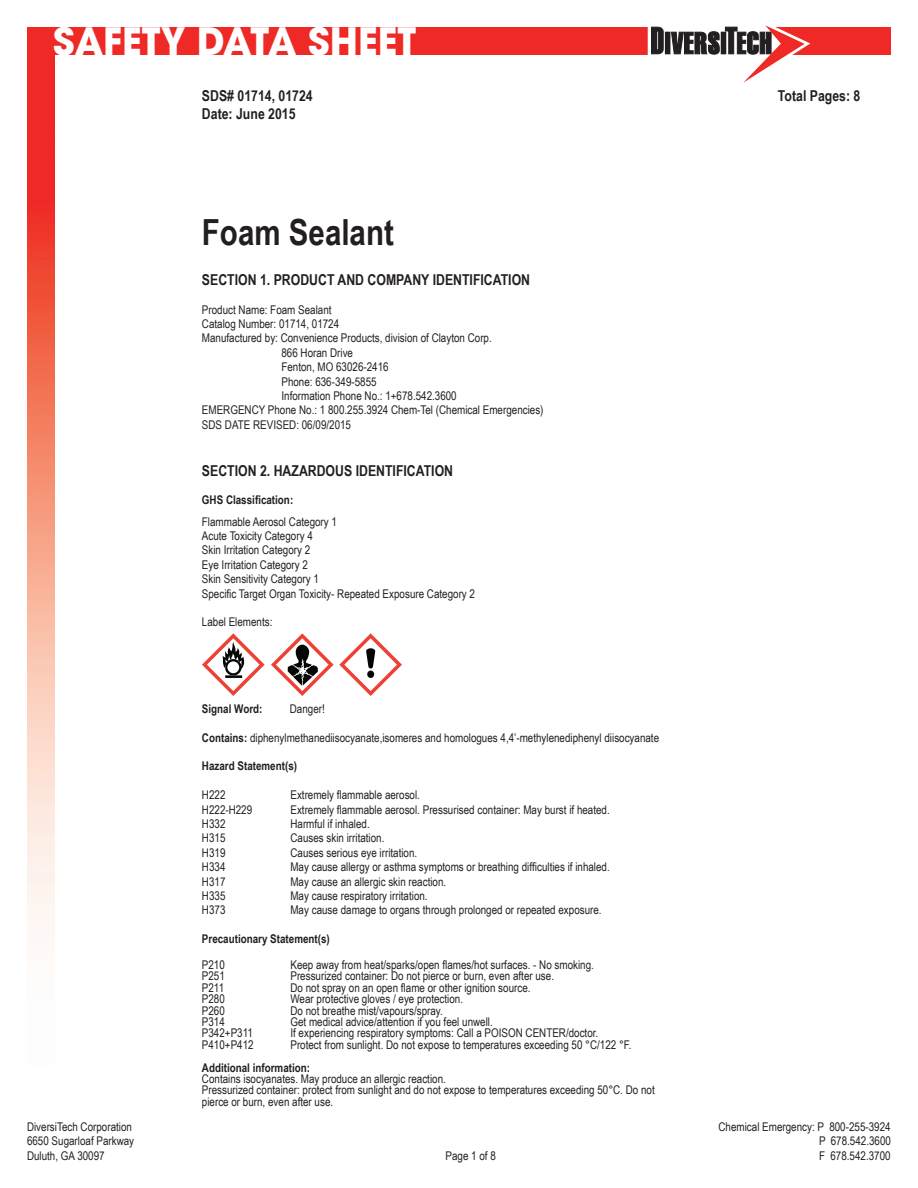
<style>
.page{position:relative;width:918px;height:1188px;background:#fff}
.page>*{position:absolute;margin:0;border:0;box-sizing:border-box;transform-origin:0 0}
.t1{font:700 37.5px "ITC Avant Garde Std";color:#fff}
.t2{font:700 36px "Arial Narrow";color:#231f20}
.t3{font:700 15px "Arial Narrow";color:#231f20}
.t4{font:12px/14.4px "Arial Narrow";color:#231f20}
.t5{font:700 12px "Arial Narrow";color:#231f20}
.s1{font-weight:700}
</style>
<div class="page">
<div style="left:27px;top:27px;width:864px;height:27px;background:#ee2926"></div>
<img style="left:27px;top:54px;width:27px;height:873px">
<svg style="left:648px;top:25px;width:162px;height:58px"></svg>
<svg style="left:271px;top:633px;width:131px;height:63px"></svg>
<svg style="left:202px;top:633px;width:63px;height:63px"></svg>
<h1 class="t1" style="left:53px;top:16px;width:365px">SAFETY DATA SHEET</h1>
<p class="t3" style="left:202px;top:85px;width:112px">SDS# 01714, 01724</p>
<p class="t3" style="left:778px;top:85px;width:84px">Total Pages: 8</p>
<p class="t3" style="left:202px;top:103px;width:95px">Date: June 2015</p>
<h2 class="t2" style="left:202px;top:205px;width:193px">Foam Sealant</h2>
<p class="t3" style="left:202px;top:268px;width:330px">SECTION 1. PRODUCT AND COMPANY IDENTIFICATION</p>
<p class="t4" style="left:202px;top:302px;width:131px">Product Name: Foam Sealant</p>
<p class="t4" style="left:202px;top:316px;width:139px">Catalog Number: 01714, 01724</p>
<p class="t4" style="left:202px;top:331px;width:291px">Manufactured by: Convenience Products, division of Clayton Corp.</p>
<p class="t4" style="left:281px;top:345px;width:73px">866 Horan Drive</p>
<p class="t4" style="left:281px;top:359px;width:109px">Fenton, MO 63026-2416</p>
<p class="t4" style="left:281px;top:374px;width:97px">Phone: 636-349-5855</p>
<p class="t4" style="left:281px;top:388px;width:177px">Information Phone No.: 1+678.542.3600</p>
<p class="t4" style="left:202px;top:403px;width:343px">EMERGENCY Phone No.: 1 800.255.3924 Chem-Tel (Chemical Emergencies)</p>
<p class="t4" style="left:202px;top:417px;width:151px">SDS DATE REVISED: 06/09/2015</p>
<p class="t3" style="left:202px;top:459px;width:253px">SECTION 2. HAZARDOUS IDENTIFICATION</p>
<p class="t5" style="left:202px;top:491px;width:93px">GHS Classification:</p>
<p class="t4" style="left:202px;top:514px;width:275px">Flammable Aerosol Category 1<br>Acute Toxicity Category 4<br>Skin Irritation Category 2<br>Eye Irritation Category 2<br>Skin Sensitivity Category 1<br>Specific Target Organ Toxicity- Repeated Exposure Category 2</p>
<p class="t4" style="left:202px;top:614px;width:72px">Label Elements:</p>
<p class="t5" style="left:202px;top:699px;width:62px">Signal Word:</p>
<p class="t4" style="left:290px;top:701px;width:37px">Danger!</p>
<p class="t4" style="left:202px;top:730px;width:459px"><span class="s1">Contains:</span> diphenylmethanediisocyanate,isomeres and homologues 4,4’-methylenediphenyl diisocyanate</p>
<p class="t5" style="left:202px;top:757px;width:97px">Hazard Statement(s)</p>
<p class="t4" style="left:202px;top:787px;width:25px">H222</p>
<p class="t4" style="left:290px;top:787px;width:131px">Extremely flammable aerosol.</p>
<p class="t4" style="left:202px;top:802px;width:52px">H222-H229</p>
<p class="t4" style="left:290px;top:802px;width:321px">Extremely flammable aerosol. Pressurised container: May burst if heated.</p>
<p class="t4" style="left:202px;top:816px;width:25px">H332</p>
<p class="t4" style="left:290px;top:816px;width:81px">Harmful if inhaled.</p>
<p class="t4" style="left:202px;top:830px;width:25px">H315</p>
<p class="t4" style="left:290px;top:830px;width:96px">Causes skin irritation.</p>
<p class="t4" style="left:202px;top:845px;width:25px">H319</p>
<p class="t4" style="left:290px;top:845px;width:128px">Causes serious eye irritation.</p>
<p class="t4" style="left:202px;top:859px;width:25px">H334</p>
<p class="t4" style="left:290px;top:859px;width:321px">May cause allergy or asthma symptoms or breathing difficulties if inhaled.</p>
<p class="t4" style="left:202px;top:874px;width:25px">H317</p>
<p class="t4" style="left:290px;top:874px;width:157px">May cause an allergic skin reaction.</p>
<p class="t4" style="left:202px;top:888px;width:25px">H335</p>
<p class="t4" style="left:290px;top:888px;width:139px">May cause respiratory irritation.</p>
<p class="t4" style="left:202px;top:902px;width:25px">H373</p>
<p class="t4" style="left:290px;top:902px;width:313px">May cause damage to organs through prolonged or repeated exposure.</p>
<p class="t5" style="left:202px;top:930px;width:129px">Precautionary Statement(s)</p>
<p class="t4" style="left:202px;top:957px;width:24px">P210</p>
<p class="t4" style="left:290px;top:957px;width:305px">Keep away from heat/sparks/open flames/hot surfaces. - No smoking.</p>
<p class="t4" style="left:202px;top:968px;width:24px">P251</p>
<p class="t4" style="left:290px;top:968px;width:265px">Pressurized container: Do not pierce or burn, even after use.</p>
<p class="t4" style="left:202px;top:980px;width:24px">P211</p>
<p class="t4" style="left:290px;top:980px;width:242px">Do not spray on an open flame or other ignition source.</p>
<p class="t4" style="left:202px;top:991px;width:24px">P280</p>
<p class="t4" style="left:290px;top:991px;width:174px">Wear protective gloves / eye protection.</p>
<p class="t4" style="left:202px;top:1003px;width:24px">P260</p>
<p class="t4" style="left:290px;top:1003px;width:154px">Do not breathe mist/vapours/spray.</p>
<p class="t4" style="left:202px;top:1014px;width:24px">P314</p>
<p class="t4" style="left:290px;top:1014px;width:204px">Get medical advice/attention if you feel unwell.</p>
<p class="t4" style="left:202px;top:1025px;width:52px">P342+P311</p>
<p class="t4" style="left:290px;top:1025px;width:309px">If experiencing respiratory symptoms: Call a POISON CENTER/doctor.</p>
<p class="t4" style="left:202px;top:1037px;width:53px">P410+P412</p>
<p class="t4" style="left:290px;top:1037px;width:343px">Protect from sunlight. Do not expose to temperatures exceeding 50 °C/122 °F.</p>
<p class="t5" style="left:202px;top:1058px;width:110px">Additional information:</p>
<p class="t4" style="left:202px;top:1073px;width:454px;line-height:11.4px">Contains isocyanates. May produce an allergic reaction.<br>Pressurized container: protect from sunlight and do not expose to temperatures exceeding 50°C. Do not pierce or burn, even after use.</p>
<p class="t4" style="left:27px;top:1119px;width:106px">DiversiTech Corporation</p>
<p class="t4" style="left:719px;top:1119px;width:174px">Chemical Emergency: P 800-255-3924</p>
<p class="t4" style="left:27px;top:1134px;width:109px">6650 Sugarloaf Parkway</p>
<p class="t4" style="left:819px;top:1134px;width:73px">P 678.542.3600</p>
<p class="t4" style="left:27px;top:1148px;width:79px">Duluth, GA 30097</p>
<p class="t4" style="left:446px;top:1148px;width:52px">Page 1 of 8</p>
<p class="t4" style="left:819px;top:1148px;width:73px">F 678.542.3700</p>
</div>
